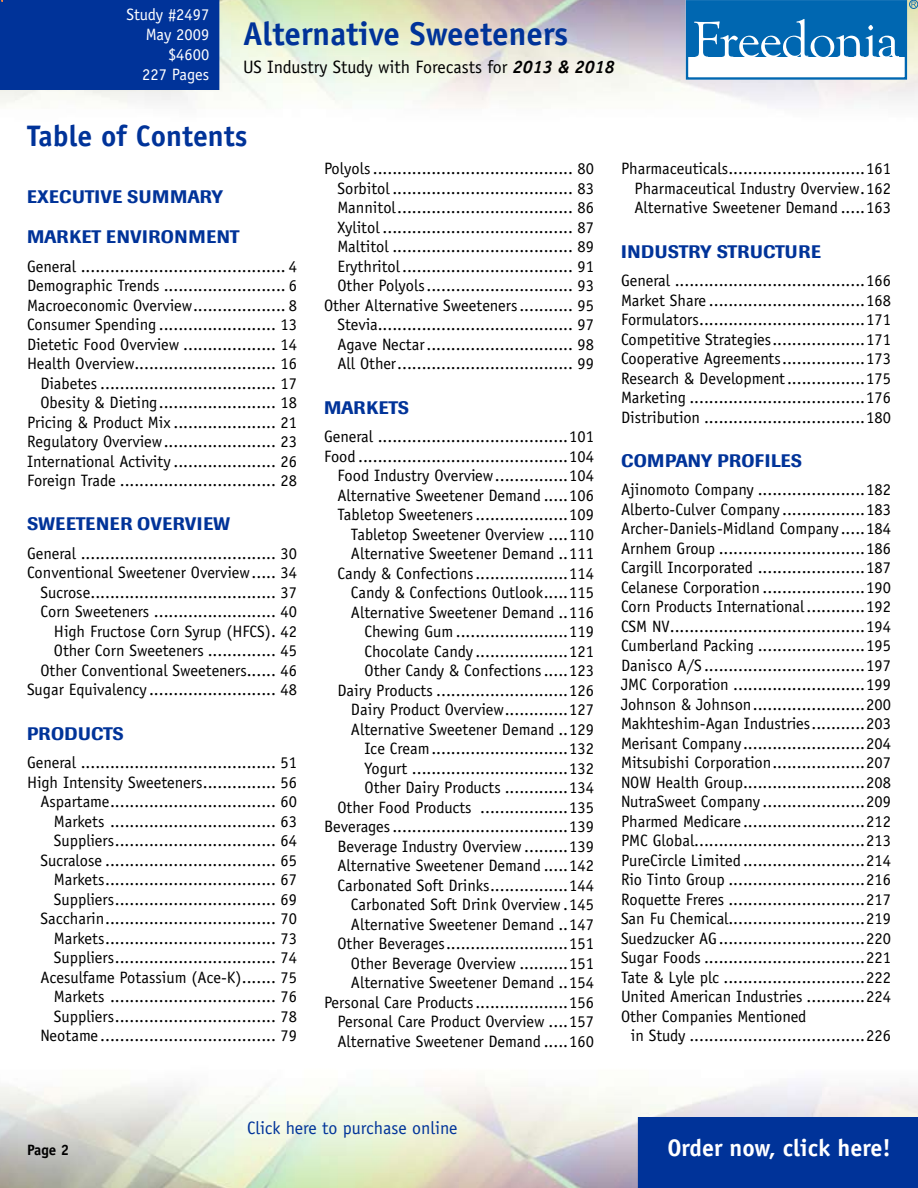
<style>
.page{position:relative;width:918px;height:1188px;background:#fff}
.page>*{position:absolute;margin:0;border:0;box-sizing:border-box;transform-origin:0 0}
.t1{font:700 33px "Officina Sans";color:#039}
.t2{font:700 29.7px "Officina Sans";color:#039}
.t3{font:700 24px "Officina Sans";color:#fff}
.t4{font:500 18px "Imago";letter-spacing:.02em;color:#039}
.t5{font:18px "Officina Sans";color:#000}
.t6{font:18px "Officina Sans";color:#039}
.t7{font:16.5px/19.5px "Officina Sans";color:#000;text-align:right}
.t8{font:16.5px/19.8px "Officina Sans";color:#fff;text-align:right}
.t9{font:700 15px "Officina Sans";color:#000}
.s1{font-weight:700;font-style:italic}
</style>
<div class="page">
<div style="left:638px;top:1117px;width:280px;height:71px;background:#039"></div>
<div style="left:686px;top:0;width:221px;height:80px;border:2px solid #0067b1"></div>
<div style="left:687px;top:1px;width:218px;height:56px;background:#0067b1"></div>
<svg style="left:694px;top:19px;width:205px;height:38px"></svg>
<div style="left:909px;top:0;width:9px;height:9px;border:1px solid #0067b1;border-radius:50%"></div>
<svg style="left:911px;top:2px;width:5px;height:5px"></svg>
<div style="left:0;top:0;width:219px;height:90px;background:#039"></div>
<p class="t8" style="left:126px;top:5px;width:84px">Study #2497<br>May 2009 $4600<br>227 Pages</p>
<h1 class="t1" style="left:243px;top:13px;width:327px">Alternative Sweeteners</h1>
<p class="t5" style="left:243px;top:57px;width:373px">US Industry Study with Forecasts for <span class="s1">2013 &amp; 2018</span></p>
<h2 class="t2" style="left:27px;top:118px;width:222px">Table of Contents</h2>
<p class="t4" style="left:27px;top:186px;width:198px">EXECUTIVE SUMMARY</p>
<p class="t4" style="left:27px;top:226px;width:214px">MARKET ENVIRONMENT</p>
<p class="t7" style="left:27px;top:256px;width:271px">General .......................................... 4<br>Demographic Trends ......................... 6<br>Macroeconomic Overview................... 8<br>Consumer Spending ........................ 13<br>Dietetic Food Overview ................... 14<br>Health Overview............................. 16<br>Diabetes .................................... 17<br>Obesity &amp; Dieting........................ 18<br>Pricing &amp; Product Mix ..................... 21<br>Regulatory Overview....................... 23<br>International Activity ..................... 26<br>Foreign Trade ................................ 28</p>
<p class="t4" style="left:27px;top:513px;width:205px">SWEETENER OVERVI EW</p>
<p class="t7" style="left:27px;top:543px;width:271px">General ........................................ 30<br>Conventional Sweetener Overview..... 34<br>Sucrose...................................... 37<br>Corn Sweeteners ......................... 40<br>High Fructose Corn Syrup (HFCS). 42<br>Other Corn Sweeteners .............. 45<br>Other Conventional Sweeteners...... 46<br>Sugar Equivalency .......................... 48</p>
<p class="t4" style="left:27px;top:722px;width:64px">PRODUCT</p>
<p class="t4" style="left:113px;top:722px;width:13px">S</p>
<p class="t7" style="left:27px;top:753px;width:271px">General ........................................ 51<br>High Intensity Sweeteners............... 56<br>Aspartame.................................. 60<br>Markets .................................. 63<br>Suppliers................................. 64<br>Sucralose ................................... 65<br>Markets................................... 67<br>Suppliers................................. 69<br>Saccharin................................... 70<br>Markets................................... 73<br>Suppliers................................. 74<br>Acesulfame Potassium (Ace-K)....... 75<br>Markets .................................. 76<br>Suppliers................................. 78<br>Neotame .................................... 79</p>
<p class="t7" style="left:324px;top:159px;width:271px">Polyols......................................... 80<br>Sorbitol ..................................... 83<br>Mannitol.................................... 86<br>Xylitol ....................................... 87<br>Maltitol ..................................... 89<br>Erythritol................................... 91<br>Other Polyols.............................. 93<br>Other Alternative Sweeteners........... 95<br>Stevia........................................ 97<br>Agave Nectar.............................. 98<br>All Other.................................... 99</p>
<p class="t4" style="left:324px;top:396px;width:15px">MARK</p>
<p class="t4" style="left:379px;top:396px;width:32px">ETS</p>
<p class="t7" style="left:324px;top:427px;width:271px">General .......................................101<br>Food ...........................................104<br>Food Industry Overview...............104<br>Alternative Sweetener Demand .....106<br>Tabletop Sweeteners...................109<br>Tabletop Sweetener Overview ....110<br>Alternative Sweetener Demand ..111<br>Candy &amp; Confections...................114<br>Candy &amp; Confections Outlook.....115<br>Alternative Sweetener Demand ..116<br>Chewing Gum .......................119<br>Chocolate Candy ...................121<br>Other Candy &amp; Confections.....123<br>Dairy Products ...........................126<br>Dairy Product Overview.............127<br>Alternative Sweetener Demand ..129<br>Ice Cream............................132<br>Yogurt ................................132<br>Other Dairy Products .............134<br>Other Food Products ..................135<br>Beverages....................................139<br>Beverage Industry Overview .........139<br>Alternative Sweetener Demand .....142<br>Carbonated Soft Drinks................144<br>Carbonated Soft Drink Overview .145<br>Alternative Sweetener Demand ..147<br>Other Beverages.........................151<br>Other Beverage Overview ..........151<br>Alternative Sweetener Demand ..154<br>Personal Care Products...................156<br>Personal Care Product Overview ....157<br>Alternative Sweetener Demand .....160</p>
<p class="t7" style="left:634px;top:159px;width:258px;text-align:justify;text-indent:-13px">Pharmaceuticals............................161<br>Pharmaceutical Industry Overview.162<br>Alternative Sweetener Demand .....163</p>
<p class="t4" style="left:621px;top:240px;width:70px">IN DUSTRY</p>
<p class="t4" style="left:717px;top:240px;width:24px">STRUCTUR</p>
<p class="t4" style="left:811px;top:240px;width:11px">E</p>
<p class="t7" style="left:621px;top:271px;width:271px;text-align:justify">General .......................................166<br>Market Share ................................168<br>Formulators..................................171<br>Competitive Strategies...................171<br>Cooperative Agreements.................173<br>Research &amp; Development................175<br>Marketing ....................................176<br>Distribution .................................180</p>
<p class="t4" style="left:621px;top:450px;width:171px">COMPANY PROFILES</p>
<p class="t7" style="left:621px;top:480px;width:271px">Ajinomoto Company ......................182</p>
<p class="t7" style="left:621px;top:500px;width:271px">Alberto-Culver Company .................183</p>
<p class="t7" style="left:621px;top:519px;width:271px">Archer-Daniels-Midland Company.....184</p>
<p class="t7" style="left:621px;top:539px;width:271px">Arnhem Group ..............................186</p>
<p class="t7" style="left:621px;top:558px;width:271px">Cargill Incorporated ......................187</p>
<p class="t7" style="left:621px;top:578px;width:271px">Celanese Corporation .....................190</p>
<p class="t7" style="left:621px;top:597px;width:271px">Corn Products International............192</p>
<p class="t7" style="left:621px;top:617px;width:271px">CSM NV........................................194</p>
<p class="t7" style="left:621px;top:636px;width:271px">Cumberland Packing ......................195</p>
<p class="t7" style="left:621px;top:656px;width:271px">Danisco A/S .................................197</p>
<p class="t7" style="left:621px;top:675px;width:271px">JMC Corporation ...........................199</p>
<p class="t7" style="left:621px;top:695px;width:271px">Johnson &amp; Johnson.......................200</p>
<p class="t7" style="left:621px;top:714px;width:271px">Makhteshim-Agan Industries...........203</p>
<p class="t7" style="left:621px;top:734px;width:271px">Merisant Company.........................204</p>
<p class="t7" style="left:621px;top:753px;width:271px">Mitsubishi Corporation...................207</p>
<p class="t7" style="left:621px;top:773px;width:271px">NOW Health Group.........................208</p>
<p class="t7" style="left:621px;top:792px;width:271px">NutraSweet Company .....................209</p>
<p class="t7" style="left:621px;top:812px;width:271px">Pharmed Medicare .........................212</p>
<p class="t7" style="left:621px;top:831px;width:271px">PMC Global...................................213</p>
<p class="t7" style="left:621px;top:851px;width:271px">PureCircle Limited.........................214</p>
<p class="t7" style="left:621px;top:870px;width:271px">Rio Tinto Group ............................216</p>
<p class="t7" style="left:621px;top:890px;width:271px">Roquette Freres ............................217</p>
<p class="t7" style="left:621px;top:909px;width:271px">San Fu Chemical............................219</p>
<p class="t7" style="left:621px;top:929px;width:271px">Suedzucker AG..............................220</p>
<p class="t7" style="left:621px;top:948px;width:271px">Sugar Foods .................................221</p>
<p class="t7" style="left:621px;top:968px;width:271px">Tate &amp; Lyle plc .............................222</p>
<p class="t7" style="left:621px;top:987px;width:271px">United American Industries ............224</p>
<p class="t7" style="left:621px;top:1007px;width:187px">Other Companies Mentioned</p>
<p class="t7" style="left:631px;top:1026px;width:262px">in Study ....................................226</p>
<p class="t6" style="left:247px;top:1117px;width:212px">Click here to purchase online</p>
<p class="t9" style="left:27px;top:1140px;width:31px">Page</p>
<h3 class="t3" style="left:667px;top:1133px;width:225px">Order now, click here!</h3>
</div>
